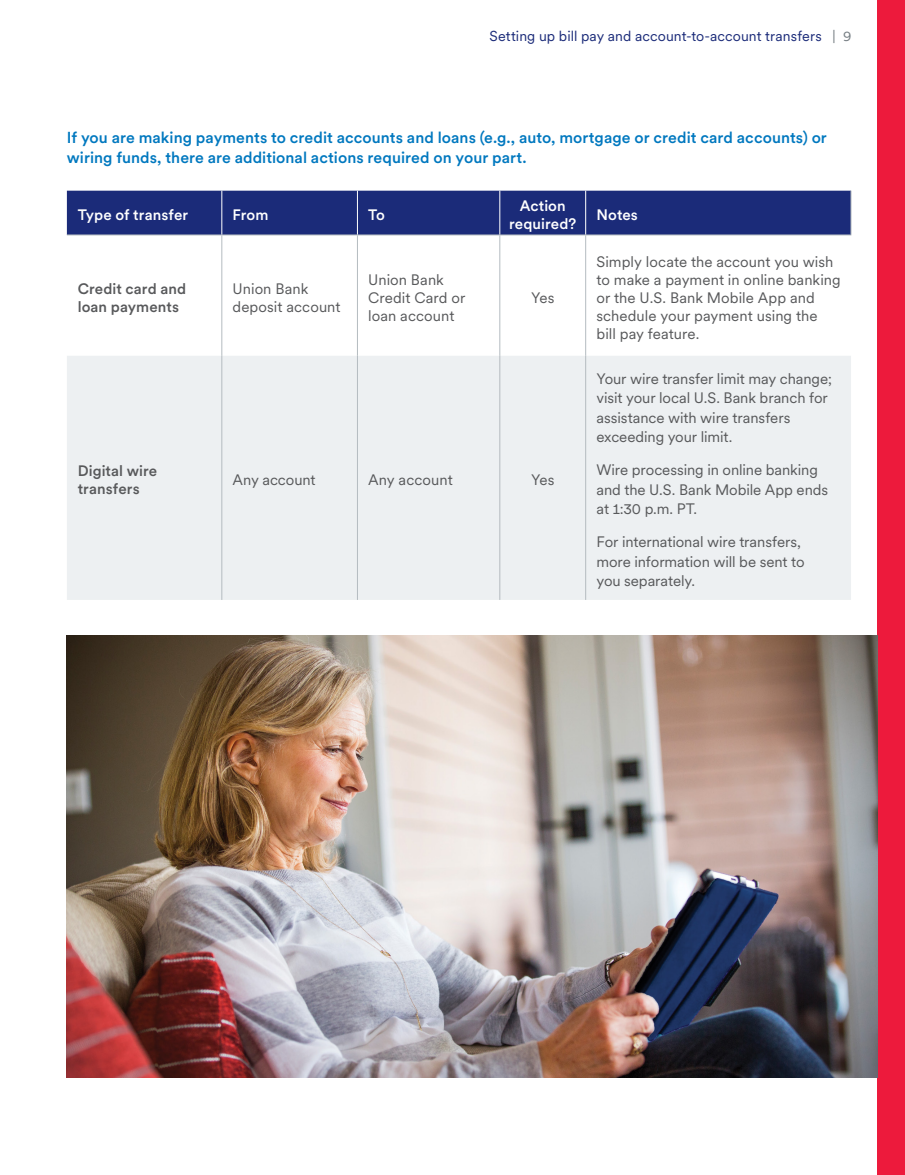
<style>
.page{position:relative;width:905px;height:1175px;background:#fff}
.page>*{position:absolute;margin:0;border:0;box-sizing:border-box;transform-origin:0 0}
.t1{font:500 15.75px/19.5px "U.S.Bank Circular";letter-spacing:.005em;color:#0078bf}
.t2{font:15px/18px "U.S.Bank Circular";color:#58595b}
.t3{font:500 15px/18px "U.S.Bank Circular";letter-spacing:.005em;color:#58595b}
.t4{font:500 15px/18px "U.S.Bank Circular";letter-spacing:.005em;color:#fff;text-align:center}
.t5{font:14.25px "U.S.Bank Circular";letter-spacing:.005em;color:#1b2b79}
.s1{color:#777f84}
</style>
<div class="page">
<div style="left:878px;top:0;width:26px;height:1174px;background:#ed1a3c"></div>
<div style="left:67px;top:191px;width:783px;height:44px;background:#1b2b79"></div>
<div style="left:67px;top:356px;width:784px;height:244px;background:#edf0f2"></div>
<hr style="left:67px;top:235px;width:155px;height:1px;background:#b4bbc0">
<hr style="left:222px;top:235px;width:135px;height:1px;background:#b4bbc0">
<hr style="left:357px;top:235px;width:143px;height:1px;background:#b4bbc0">
<hr style="left:500px;top:235px;width:85px;height:1px;background:#b4bbc0">
<hr style="left:850px;top:191px;width:1px;height:44px;background:#b4bbc0">
<hr style="left:585px;top:235px;width:266px;height:1px;background:#b4bbc0">
<hr style="left:221px;top:235px;width:1px;height:121px;background:#b4bbc0">
<hr style="left:357px;top:235px;width:1px;height:121px;background:#b4bbc0">
<hr style="left:499px;top:235px;width:1px;height:121px;background:#b4bbc0">
<hr style="left:585px;top:235px;width:1px;height:121px;background:#b4bbc0">
<hr style="left:221px;top:356px;width:1px;height:244px;background:#b4bbc0">
<hr style="left:357px;top:356px;width:1px;height:244px;background:#b4bbc0">
<hr style="left:499px;top:356px;width:1px;height:244px;background:#b4bbc0">
<hr style="left:585px;top:356px;width:1px;height:244px;background:#b4bbc0">
<hr style="left:221px;top:191px;width:1px;height:44px;background:#fff">
<hr style="left:357px;top:191px;width:1px;height:44px;background:#fff">
<hr style="left:499px;top:191px;width:1px;height:44px;background:#fff">
<hr style="left:585px;top:191px;width:1px;height:44px;background:#fff">
<img style="left:67px;top:635px;width:811px;height:442px">
<p class="t5" style="left:489px;top:27px;width:363px">Setting up bill pay and account-to-account transfers <span class="s1">| 9</span></p>
<p class="t1" style="left:67px;top:127px;width:761px">If you are making payments to credit accounts and loans (e.g., auto, mortgage or credit card accounts) or wiring funds, there are additional actions required on your part.</p>
<p class="t4" style="left:78px;top:205px;width:112px">Type of transfer</p>
<p class="t4" style="left:233px;top:205px;width:37px">From</p>
<p class="t4" style="left:368px;top:205px;width:18px">To</p>
<p class="t4" style="left:509px;top:196px;width:69px">Action required?</p>
<p class="t4" style="left:596px;top:205px;width:43px">Notes</p>
<p class="t3" style="left:78px;top:278px;width:110px">Credit card and loan payments</p>
<p class="t2" style="left:233px;top:279px;width:109px">Union Bank deposit account</p>
<p class="t2" style="left:368px;top:270px;width:98px">Union Bank<br>Credit Card or loan account</p>
<p class="t2" style="left:531px;top:288px;width:25px">Yes</p>
<p class="t3" style="left:78px;top:461px;width:81px">Digital wire transfers</p>
<p class="t2" style="left:233px;top:470px;width:85px">Any account</p>
<p class="t2" style="left:368px;top:470px;width:86px">Any account</p>
<p class="t2" style="left:531px;top:470px;width:25px">Yes</p>
<p class="t2" style="left:596px;top:252px;width:246px">Simply locate the account you wish to make a payment in online banking or the U.S. Bank Mobile App and schedule your payment using the<br>bill pay feature.</p>
<p class="t2" style="left:596px;top:368px;width:237px;line-height:19.5px">Your wire transfer limit may change; visit your local U.S. Bank branch for assistance with wire transfers exceeding your limit.</p>
<p class="t2" style="left:596px;top:459px;width:233px;line-height:19.5px">Wire processing in online banking and the U.S. Bank Mobile App ends at 1:30 p.m. PT.</p>
<p class="t2" style="left:596px;top:531px;width:209px;line-height:19.5px">For international wire transfers, more information will be sent to you separately.</p>
</div>
